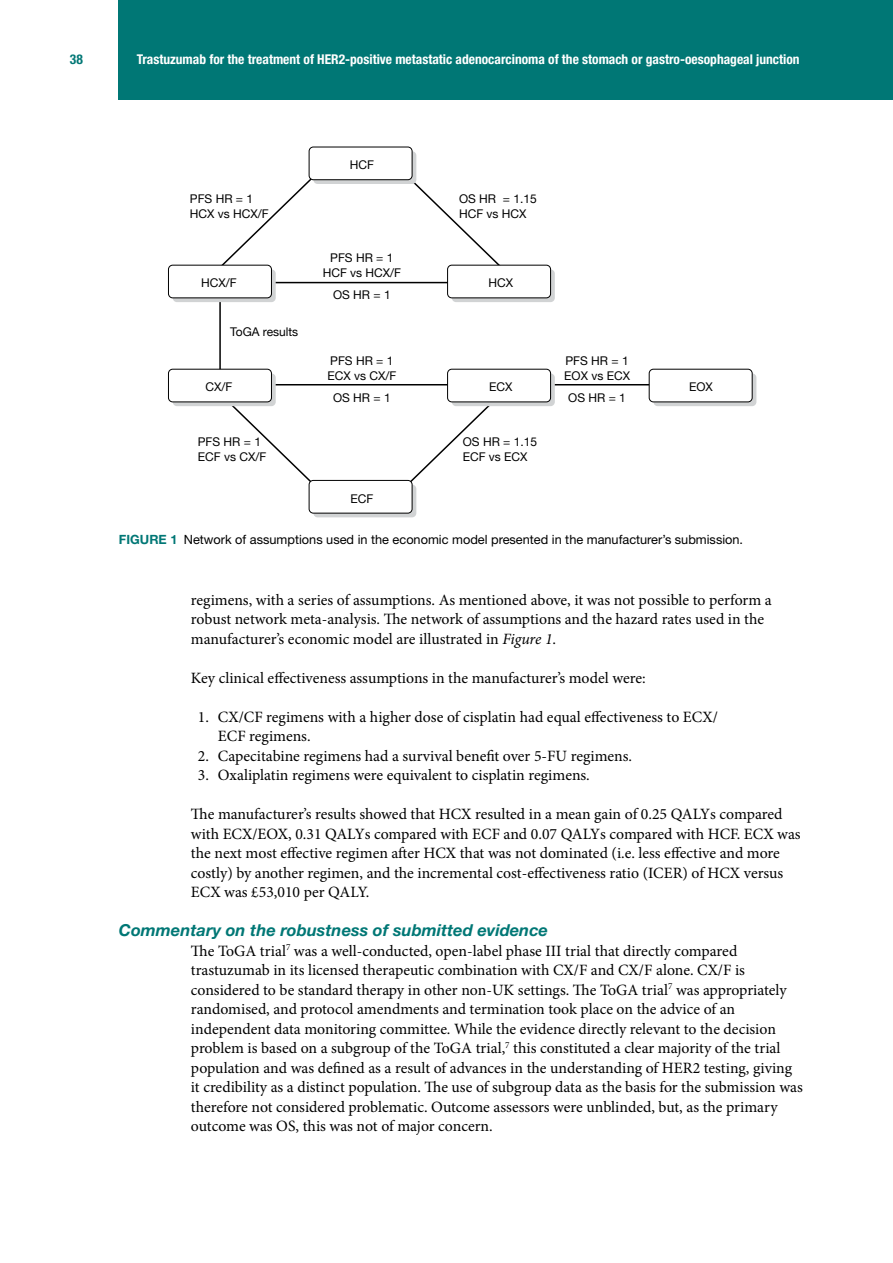
<style>
.page{position:relative;width:893px;height:1263px;background:#fff}
.page>*{position:absolute;margin:0;border:0;box-sizing:border-box;transform-origin:0 0}
.t1{font:italic 700 16.5px "Helvetica Neue LT Pro";color:#007775}
.t2{font:15.75px/19.5px "Minion Pro";letter-spacing:-.005em;color:#000}
.t3{font:700 condensed 13.5px "Helvetica Neue LT Pro";color:#fff}
.t4{font:700 condensed 13.5px "Helvetica Neue LT Pro";color:#007775}
.t5{font:12.75px "Helvetica Neue LT Pro";color:#000}
.t6{font:12px/15px "Helvetica Neue";color:#000}
.s1{font-weight:700;color:#007775}
.s2{font-style:italic}
</style>
<div class="page">
<div style="left:119px;top:0;width:774px;height:99px;background:#007775"></div>
<hr style="left:219px;top:289px;width:2px;height:88px;background:#000">
<svg style="left:212px;top:166px;width:101px;height:101px"></svg>
<svg style="left:414px;top:166px;width:95px;height:101px"></svg>
<svg style="left:231px;top:406px;width:94px;height:89px"></svg>
<svg style="left:396px;top:400px;width:94px;height:95px"></svg>
<hr style="left:251px;top:282px;width:233px;height:1px;background:#000">
<hr style="left:251px;top:384px;width:233px;height:1px;background:#000">
<hr style="left:509px;top:384px;width:233px;height:1px;background:#000">
<div style="left:313px;top:151px;width:103px;height:33px;background:linear-gradient(to right,#d1d3d4,#d1d3d4);border-radius:4px"></div>
<div style="left:309px;top:147px;width:103px;height:33px;background:#fff;border-radius:4px"></div>
<div style="left:309px;top:147px;width:103px;height:33px;border:1px solid #000;border-radius:4px"></div>
<svg style="left:313px;top:485px;width:103px;height:32px"></svg>
<div style="left:309px;top:480px;width:103px;height:33px;background:#fff;border-radius:4px"></div>
<div style="left:309px;top:480px;width:103px;height:33px;border:1px solid #000;border-radius:4px"></div>
<div style="left:173px;top:269px;width:103px;height:33px;background:linear-gradient(to right,#d1d3d4,#d1d3d4);border-radius:4px"></div>
<div style="left:168px;top:265px;width:103px;height:33px;background:#fff;border-radius:4px"></div>
<div style="left:168px;top:265px;width:104px;height:33px;border:1px solid #000;border-radius:4px"></div>
<div style="left:452px;top:269px;width:103px;height:33px;background:linear-gradient(to right,#d1d3d4,#d1d3d4);border-radius:4px"></div>
<div style="left:448px;top:265px;width:103px;height:33px;background:#fff;border-radius:4px"></div>
<div style="left:447px;top:265px;width:104px;height:33px;border:1px solid #000;border-radius:4px"></div>
<div style="left:452px;top:373px;width:103px;height:33px;background:linear-gradient(to right,#d1d3d4,#d1d3d4);border-radius:4px"></div>
<div style="left:448px;top:369px;width:103px;height:33px;background:#fff;border-radius:4px"></div>
<div style="left:447px;top:369px;width:104px;height:33px;border:1px solid #000;border-radius:4px"></div>
<div style="left:173px;top:373px;width:103px;height:33px;background:linear-gradient(to right,#d1d3d4,#d1d3d4);border-radius:4px"></div>
<div style="left:168px;top:369px;width:103px;height:33px;background:#fff;border-radius:4px"></div>
<div style="left:168px;top:369px;width:104px;height:33px;border:1px solid #000;border-radius:4px"></div>
<div style="left:653px;top:373px;width:103px;height:33px;background:linear-gradient(to right,#d1d3d4,#d1d3d4);border-radius:4px"></div>
<div style="left:649px;top:369px;width:103px;height:33px;background:#fff;border-radius:4px"></div>
<div style="left:649px;top:369px;width:103px;height:33px;border:1px solid #000;border-radius:4px"></div>
<p class="t4" style="left:70px;top:51px;width:14px">38</p>
<p class="t3" style="left:137px;top:51px;width:664px">Trastuzumab for the treatment of HER2-positive metastatic adenocarcinoma of the stomach or gastro-oesophageal junction</p>
<p class="t6" style="left:190px;top:191px;width:80px">PFS HR = 1<br>HCX vs HCX/F</p>
<p class="t6" style="left:201px;top:275px;width:37px">HCX/F</p>
<p class="t6" style="left:230px;top:324px;width:70px">ToGA results</p>
<p class="t6" style="left:350px;top:157px;width:26px">HCF</p>
<p class="t6" style="left:323px;top:250px;width:80px;text-align:center">PFS HR = 1<br>HCF vs HCX/F</p>
<p class="t6" style="left:333px;top:287px;width:59px">OS HR = 1</p>
<p class="t6" style="left:459px;top:191px;width:79px">OS HR = 1.15<br>HCF vs HCX</p>
<p class="t6" style="left:489px;top:275px;width:26px">HCX</p>
<p class="t6" style="left:327px;top:353px;width:70px">PFS HR = 1<br>ECX vs CX/F</p>
<p class="t6" style="left:333px;top:390px;width:59px">OS HR = 1</p>
<p class="t6" style="left:206px;top:379px;width:28px">CX/F</p>
<p class="t6" style="left:489px;top:379px;width:25px">ECX</p>
<p class="t6" style="left:198px;top:434px;width:70px">PFS HR = 1<br>ECF vs CX/F</p>
<p class="t6" style="left:463px;top:434px;width:76px">OS HR = 1.15<br>ECF vs ECX</p>
<p class="t6" style="left:350px;top:491px;width:24px">ECF</p>
<p class="t6" style="left:564px;top:353px;width:67px">PFS HR = 1<br>EOX vs ECX</p>
<p class="t6" style="left:568px;top:390px;width:59px">OS HR = 1</p>
<p class="t6" style="left:689px;top:379px;width:25px">EOX</p>
<p class="t5" style="left:119px;top:532px;width:626px"><span class="s1">FIGURE 1</span> Network of assumptions used in the economic model presented in the manufacturer’s submission.</p>
<p class="t2" style="left:191px;top:590px;width:582px">regimens, with a series of assumptions. As mentioned above, it was not possible to perform a robust network meta-analysis. The network of assumptions and the hazard rates used in the manufacturer’s economic model are illustrated in <span class="s2">Figure 1</span>.</p>
<p class="t2" style="left:191px;top:668px;width:456px">Key clinical effectiveness assumptions in the manufacturer’s model were:</p>
<p class="t2" style="left:218px;top:707px;width:501px;text-indent:-20px">1. CX/CF regimens with a higher dose of cisplatin had equal effectiveness to ECX/<br>ECF regimens.</p>
<p class="t2" style="left:198px;top:746px;width:436px">2. Capecitabine regimens had a survival benefit over 5-FU regimens.</p>
<p class="t2" style="left:198px;top:765px;width:394px">3. Oxaliplatin regimens were equivalent to cisplatin regimens.</p>
<p class="t2" style="left:191px;top:804px;width:611px">The manufacturer’s results showed that HCX resulted in a mean gain of 0.25 QALYs compared with ECX/EOX, 0.31 QALYs compared with ECF and 0.07 QALYs compared with HCF. ECX was the next most effective regimen after HCX that was not dominated (i.e. less effective and more costly) by another regimen, and the incremental cost-effectiveness ratio (ICER) of HCX versus ECX was £53,010 per QALY.</p>
<p class="t1" style="left:119px;top:920px;width:431px">Commentary on the robustness of submitted evidence</p>
<p class="t2" style="left:191px;top:941px;width:613px">The ToGA trial<sup>7</sup> was a well-conducted, open-label phase III trial that directly compared trastuzumab in its licensed therapeutic combination with CX/F and CX/F alone. CX/F is considered to be standard therapy in other non-UK settings. The ToGA trial<sup>7</sup> was appropriately randomised, and protocol amendments and termination took place on the advice of an independent data monitoring committee. While the evidence directly relevant to the decision problem is based on a subgroup of the ToGA trial,<sup>7</sup> this constituted a clear majority of the trial population and was defined as a result of advances in the understanding of HER2 testing, giving it credibility as a distinct population. The use of subgroup data as the basis for the submission was therefore not considered problematic. Outcome assessors were unblinded, but, as the primary outcome was OS, this was not of major concern.</p>
</div>
